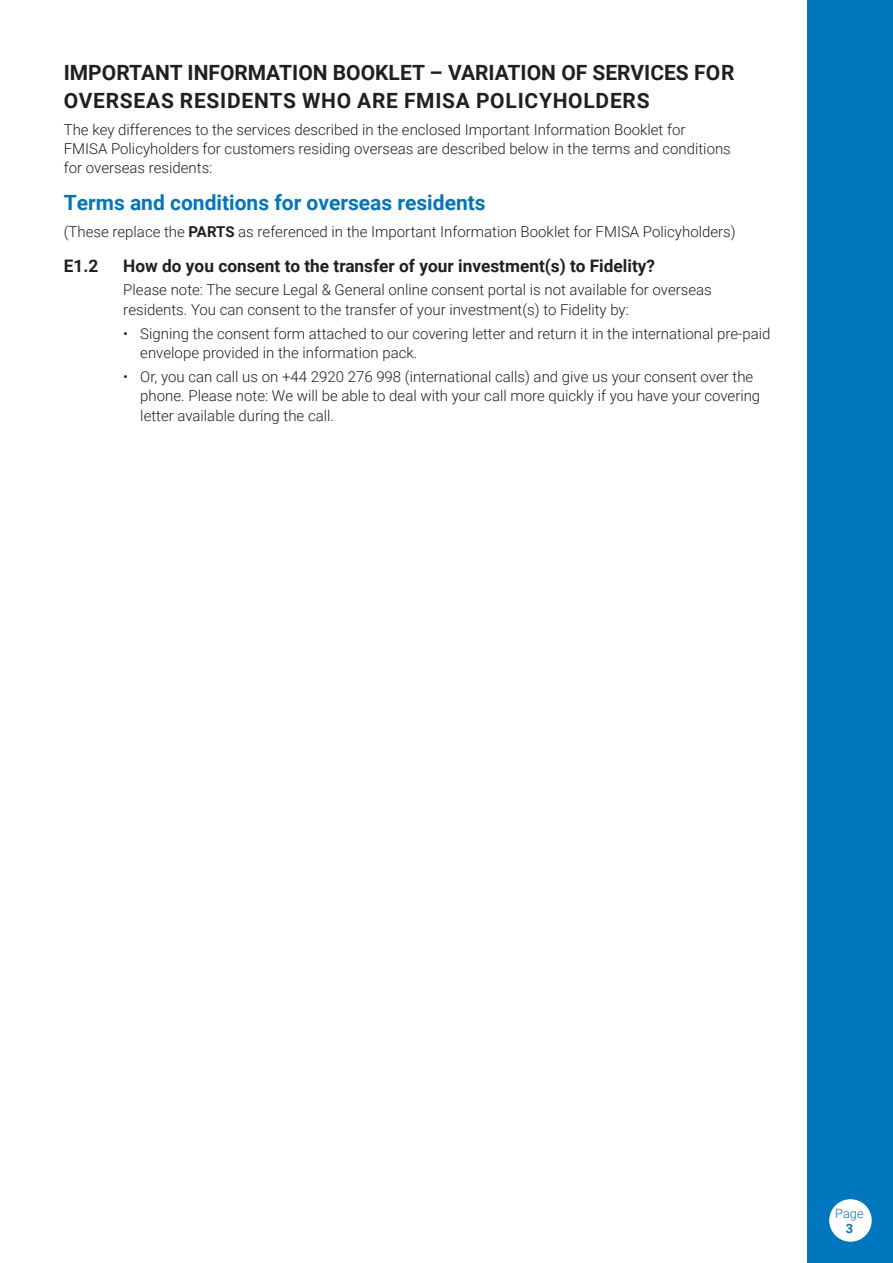
<style>
.page{position:relative;width:893px;height:1263px;background:#fff}
.page>*{position:absolute;margin:0;border:0;box-sizing:border-box;transform-origin:0 0}
.t1{font:700 21px/28.5px "Roboto";color:#231f20}
.t2{font:700 21px "Roboto";color:#0076bf}
.t3{font:700 17.25px "Roboto";color:#231f20}
.t4{font:300 15px/19.5px "Roboto";color:#231f20}
.t5{font:300 12.75px "Roboto";color:#0076bf}
.t6{font:700 12.75px "Roboto";color:#0076bf}
.s1{font-weight:700}
</style>
<div class="page">
<div style="left:808px;top:0;width:85px;height:1263px;background:#0076bf"></div>
<div style="left:829px;top:1199px;width:43px;height:43px;background:#fff;border-radius:50%"></div>
<h1 class="t1" style="left:64px;top:57px;width:672px">IMPORTANT INFORMATION BOOKLET – VARIATION OF SERVICES FOR<br>OVERSEAS RESIDENTS WHO ARE FMISA POLICYHOLDERS</h1>
<p class="t4" style="left:64px;top:120px;width:669px;line-height:18.8px">The key differences to the services described in the enclosed Important Information Booklet for<br>FMISA Policyholders for customers residing overseas are described below in the terms and conditions for overseas residents:</p>
<h1 class="t2" style="left:64px;top:188px;width:423px">Terms and conditions for overseas residents</h1>
<p class="t4" style="left:64px;top:221px;width:673px">(These replace the <span class="s1">PARTS</span> as referenced in the Important Information Booklet for FMISA Policyholders)</p>
<p class="t3" style="left:64px;top:253px;width:36px">E1.2</p>
<p class="t3" style="left:123px;top:253px;width:533px">How do you consent to the transfer of your investment(s) to Fidelity?</p>
<p class="t4" style="left:123px;top:280px;width:590px">Please note: The secure Legal &amp; General online consent portal is not available for overseas residents. You can consent to the transfer of your investment(s) to Fidelity by:</p>
<p class="t4" style="left:140px;top:323px;width:632px;text-indent:-17px">• Signing the consent form attached to our covering letter and return it in the international pre-paid envelope provided in the information pack.</p>
<p class="t4" style="left:140px;top:366px;width:621px;text-indent:-17px">• Or, you can call us on +44 2920 276 998 (international calls) and give us your consent over the phone. Please note: We will be able to deal with your call more quickly if you have your covering letter available during the call.</p>
<p class="t5" style="left:835px;top:1204px;width:30px">Page</p>
<p class="t6" style="left:846px;top:1219px;width:9px">3</p>
</div>
